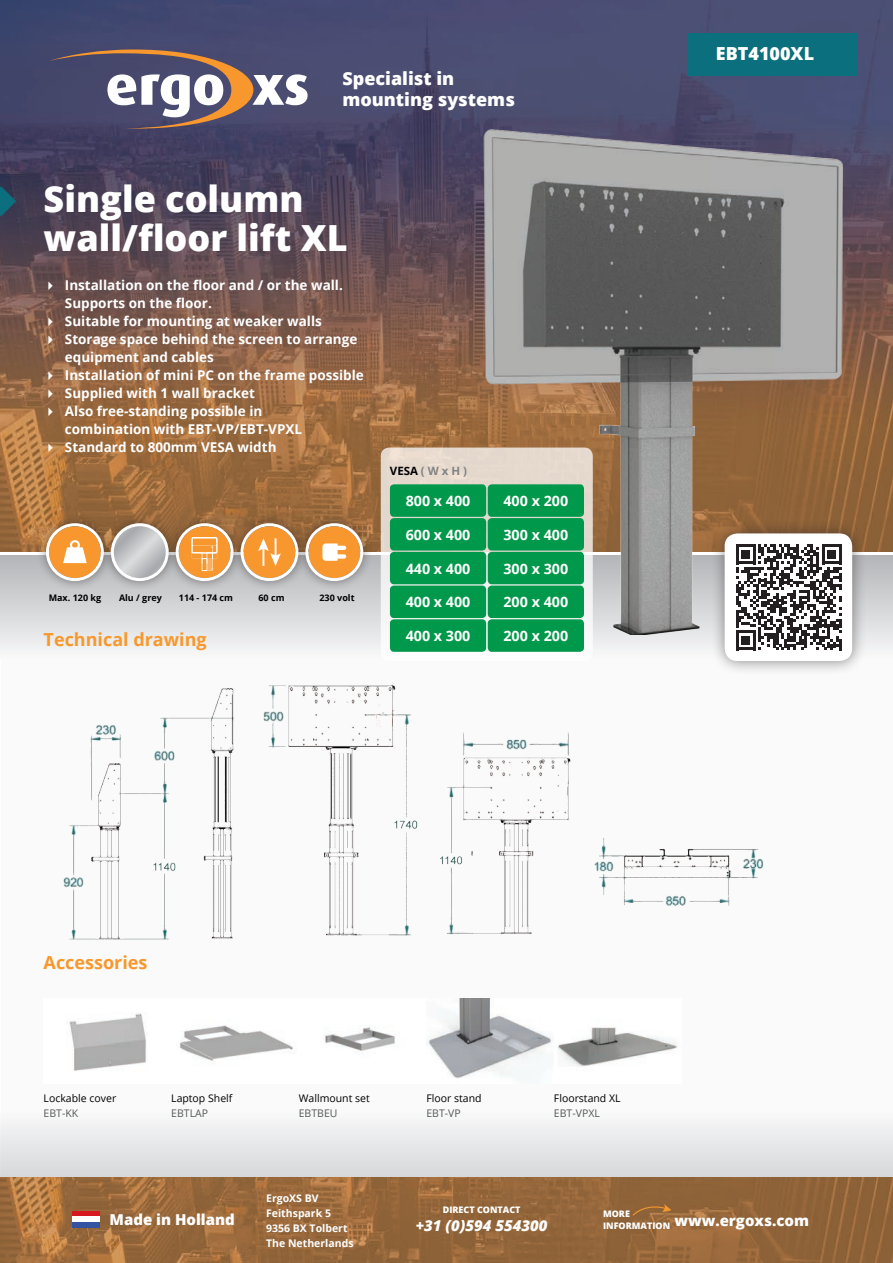
<style>
.page{position:relative;width:893px;height:1263px;background:#fff}
.page>*{position:absolute;margin:0;border:0;box-sizing:border-box;transform-origin:0 0}
.t1{font:800 36px "Open Sans";color:#fff}
.t2{font:800 18px "Open Sans";color:#fff}
.t3{font:700 18px "Open Sans";color:#f7982c}
.t4{font:800 15px "Open Sans";color:#fff}
.t5{font:italic 800 15px "Open Sans";color:#fff}
.t6{font:700 14.25px "Open Sans";color:#fff}
.t7{font:700 13.5px "Open Sans";color:#fff}
.t8{font:700 11.4px "Open Sans";color:#808285}
.t9{font:10.5px "Open Sans";color:#000}
.t10{font:700 10.5px "Open Sans";color:#fff}
.t11{font:10.5px "Open Sans";color:#57585a}
.t12{font:700 9px "Open Sans";color:#000}
.t13{font:800 9px "Open Sans";color:#fff}
.s1{color:#000}
</style>
<div class="page">
<div style="left:1px;top:0;width:892px;height:1263px;background:#fafafa"></div>
<div style="left:0;top:553px;width:893px;height:106px;background:linear-gradient(to bottom,#b2b3b6,#f7f7f8)"></div>
<div style="left:0;top:1111px;width:893px;height:67px;background:linear-gradient(to bottom,#f9f9fa,#d6d7d8)"></div>
<img style="left:0;top:0;width:893px;height:552px">
<svg style="left:49px;top:49px;width:259px;height:80px"></svg>
<img style="left:0;top:1178px;width:893px;height:85px">
<div style="left:72px;top:1212px;width:28px;height:5px;background:#d7171f"></div>
<div style="left:72px;top:1217px;width:28px;height:5px;background:#fff"></div>
<div style="left:72px;top:1222px;width:28px;height:5px;background:#3553a3"></div>
<svg style="left:632px;top:1201px;width:39px;height:15px"></svg>
<hr style="left:0;top:553px;width:893px;height:2px;background:#fff">
<img style="left:63px;top:685px;width:701px;height:255px">
<img style="left:336px;top:99px;width:535px;height:535px">
<div style="left:36px;top:513px;width:78px;height:78px;background:#231f20;opacity:.5"></div>
<div style="left:49px;top:526px;width:52px;height:52px;background:#f7972d;border-radius:50%"></div>
<svg style="left:63px;top:540px;width:24px;height:23px"></svg>
<div style="left:46px;top:523px;width:58px;height:58px;border:3px solid #fff;border-radius:50%"></div>
<div style="left:101px;top:513px;width:78px;height:78px;background:#231f20;opacity:.5"></div>
<svg style="left:112px;top:525px;width:55px;height:55px;background:#c5c6c8"></svg>
<div style="left:111px;top:523px;width:58px;height:58px;border:3px solid #fff;border-radius:50%"></div>
<div style="left:166px;top:513px;width:78px;height:78px;background:#231f20;opacity:.5"></div>
<div style="left:179px;top:526px;width:52px;height:52px;background:#f7972d;border-radius:50%"></div>
<svg style="left:191px;top:537px;width:27px;height:35px"></svg>
<div style="left:176px;top:523px;width:58px;height:58px;border:3px solid #fff;border-radius:50%"></div>
<div style="left:230px;top:513px;width:79px;height:78px;background:#231f20;opacity:.5"></div>
<div style="left:244px;top:526px;width:51px;height:52px;background:#f7972d;border-radius:50%"></div>
<svg style="left:258px;top:538px;width:23px;height:28px"></svg>
<div style="left:241px;top:523px;width:57px;height:58px;border:3px solid #fff;border-radius:50%"></div>
<div style="left:295px;top:513px;width:79px;height:78px;background:#231f20;opacity:.5"></div>
<div style="left:308px;top:526px;width:52px;height:52px;background:#f7972d;border-radius:50%"></div>
<svg style="left:322px;top:543px;width:16px;height:18px"></svg>
<hr style="left:333px;top:546px;width:13px;height:4px;background:#fff;border-radius:2px">
<div style="left:333px;top:554px;width:13px;height:5px;background:#fff;border-radius:2px"></div>
<div style="left:305px;top:523px;width:58px;height:58px;border:3px solid #fff;border-radius:50%"></div>
<div style="left:710px;top:519px;width:156px;height:156px;background:#231f20;opacity:.5"></div>
<div style="left:725px;top:533px;width:127px;height:128px;background:#fff;border-radius:13px"></div>
<svg style="left:736px;top:544px;width:106px;height:106px"></svg>
<svg style="left:381px;top:447px;width:212px;height:214px;fill:#e6d9ce"></svg>
<div style="left:390px;top:484px;width:96px;height:33px;background:#00984a;border-radius:4px"></div>
<div style="left:390px;top:619px;width:96px;height:33px;background:#00984a;border-radius:4px"></div>
<div style="left:390px;top:552px;width:96px;height:32px;background:#00984a;border-radius:4px"></div>
<div style="left:488px;top:518px;width:96px;height:32px;background:#00984a;border-radius:4px"></div>
<div style="left:390px;top:518px;width:96px;height:32px;background:#00984a;border-radius:4px"></div>
<div style="left:488px;top:484px;width:96px;height:33px;background:#00984a;border-radius:4px"></div>
<div style="left:390px;top:586px;width:96px;height:32px;background:#00984a;border-radius:4px"></div>
<div style="left:488px;top:552px;width:96px;height:32px;background:#00984a;border-radius:4px"></div>
<div style="left:488px;top:586px;width:96px;height:32px;background:#00984a;border-radius:4px"></div>
<div style="left:488px;top:619px;width:96px;height:33px;background:#00984a;border-radius:4px"></div>
<div style="left:44px;top:998px;width:127px;height:85px;background:#fff"></div>
<img style="left:68px;top:1013px;width:78px;height:58px">
<div style="left:299px;top:998px;width:127px;height:85px;background:#fff"></div>
<img style="left:324px;top:1027px;width:71px;height:27px">
<img style="left:180px;top:1025px;width:113px;height:36px">
<img style="left:558px;top:1027px;width:119px;height:39px">
<svg style="left:0;top:186px;width:16px;height:30px"></svg>
<div style="left:688px;top:33px;width:170px;height:42px;background:#0b6f7e"></div>
<svg style="left:427px;top:998px;width:125px;height:80px"></svg>
<p class="t2" style="left:342px;top:65px;width:113px">Specialist in</p>
<p class="t2" style="left:342px;top:86px;width:174px">mounting systems</p>
<p class="t1" style="left:44px;top:171px;width:261px">Single column</p>
<p class="t1" style="left:44px;top:210px;width:306px">wall/floor lift XL</p>
<p class="t7" style="left:44px;top:275px;width:301px">✔ Installation on the floor and / or the wall.</p>
<p class="t7" style="left:65px;top:293px;width:148px">Supports on the floor.</p>
<p class="t7" style="left:44px;top:311px;width:280px">✔ Suitable for mounting at weaker walls</p>
<p class="t7" style="left:44px;top:329px;width:315px">✔ Storage space behind the screen to arrange</p>
<p class="t7" style="left:65px;top:347px;width:151px">equipment and cables</p>
<p class="t7" style="left:44px;top:365px;width:322px">✔ Installation of mini PC on the frame possible</p>
<p class="t7" style="left:44px;top:383px;width:213px">✔ Supplied with 1 wall bracket</p>
<p class="t7" style="left:44px;top:401px;width:220px">✔ Also free-standing possible in</p>
<p class="t7" style="left:65px;top:419px;width:239px">combination with EBT-VP/EBT-VPXL</p>
<p class="t7" style="left:44px;top:437px;width:234px">✔ Standard to 800mm VESA width</p>
<p class="t12" style="left:49px;top:591px;width:54px">Max. 120 kg</p>
<p class="t12" style="left:119px;top:591px;width:44px">Alu / grey</p>
<p class="t12" style="left:179px;top:591px;width:56px">114 - 174 cm</p>
<p class="t12" style="left:258px;top:591px;width:28px">60 cm</p>
<p class="t12" style="left:319px;top:591px;width:37px">230 volt</p>
<p class="t3" style="left:44px;top:627px;width:165px">Technical drawing</p>
<p class="t8" style="left:390px;top:463px;width:79px"><span class="s1">VESA</span> ( W x H )</p>
<p class="t6" style="left:406px;top:491px;width:66px">800 x 400</p>
<p class="t6" style="left:503px;top:491px;width:66px">400 x 200</p>
<p class="t6" style="left:406px;top:525px;width:66px">600 x 400</p>
<p class="t6" style="left:503px;top:525px;width:66px">300 x 400</p>
<p class="t6" style="left:406px;top:558px;width:66px">440 x 400</p>
<p class="t6" style="left:406px;top:592px;width:66px">400 x 400</p>
<p class="t6" style="left:406px;top:626px;width:66px">400 x 300</p>
<p class="t6" style="left:503px;top:558px;width:66px">300 x 300</p>
<p class="t6" style="left:503px;top:592px;width:66px">200 x 400</p>
<p class="t6" style="left:503px;top:626px;width:66px">200 x 200</p>
<p class="t2" style="left:716px;top:40px;width:100px">EBT4100XL</p>
<p class="t3" style="left:44px;top:949px;width:105px">Accessories</p>
<p class="t9" style="left:44px;top:1091px;width:74px">Lockable cover</p>
<p class="t11" style="left:44px;top:1106px;width:36px">EBT-KK</p>
<p class="t9" style="left:171px;top:1091px;width:63px">Laptop Shelf</p>
<p class="t11" style="left:171px;top:1106px;width:38px">EBTLAP</p>
<p class="t9" style="left:299px;top:1091px;width:72px">Wallmount set</p>
<p class="t11" style="left:299px;top:1106px;width:40px">EBTBEU</p>
<p class="t9" style="left:426px;top:1091px;width:57px">Floor stand</p>
<p class="t11" style="left:426px;top:1106px;width:36px">EBT-VP</p>
<p class="t9" style="left:554px;top:1091px;width:68px">Floorstand XL</p>
<p class="t11" style="left:554px;top:1106px;width:47px">EBT-VPXL</p>
<p class="t10" style="left:266px;top:1190px;width:54px">ErgoXS BV</p>
<p class="t10" style="left:266px;top:1205px;width:66px">Feithspark 5</p>
<p class="t10" style="left:266px;top:1220px;width:83px">9356 BX Tolbert</p>
<p class="t10" style="left:266px;top:1235px;width:89px">The Netherlands</p>
<p class="t13" style="left:443px;top:1203px;width:79px">DIRECT CONTACT</p>
<p class="t5" style="left:416px;top:1214px;width:133px">+31 (0)594 554300</p>
<p class="t13" style="left:603px;top:1206px;width:28px">MORE</p>
<p class="t13" style="left:603px;top:1218px;width:69px">INFORMATION</p>
<p class="t4" style="left:110px;top:1208px;width:127px">Made in Holland</p>
<p class="t4" style="left:674px;top:1209px;width:136px">www.ergoxs.com</p>
</div>
